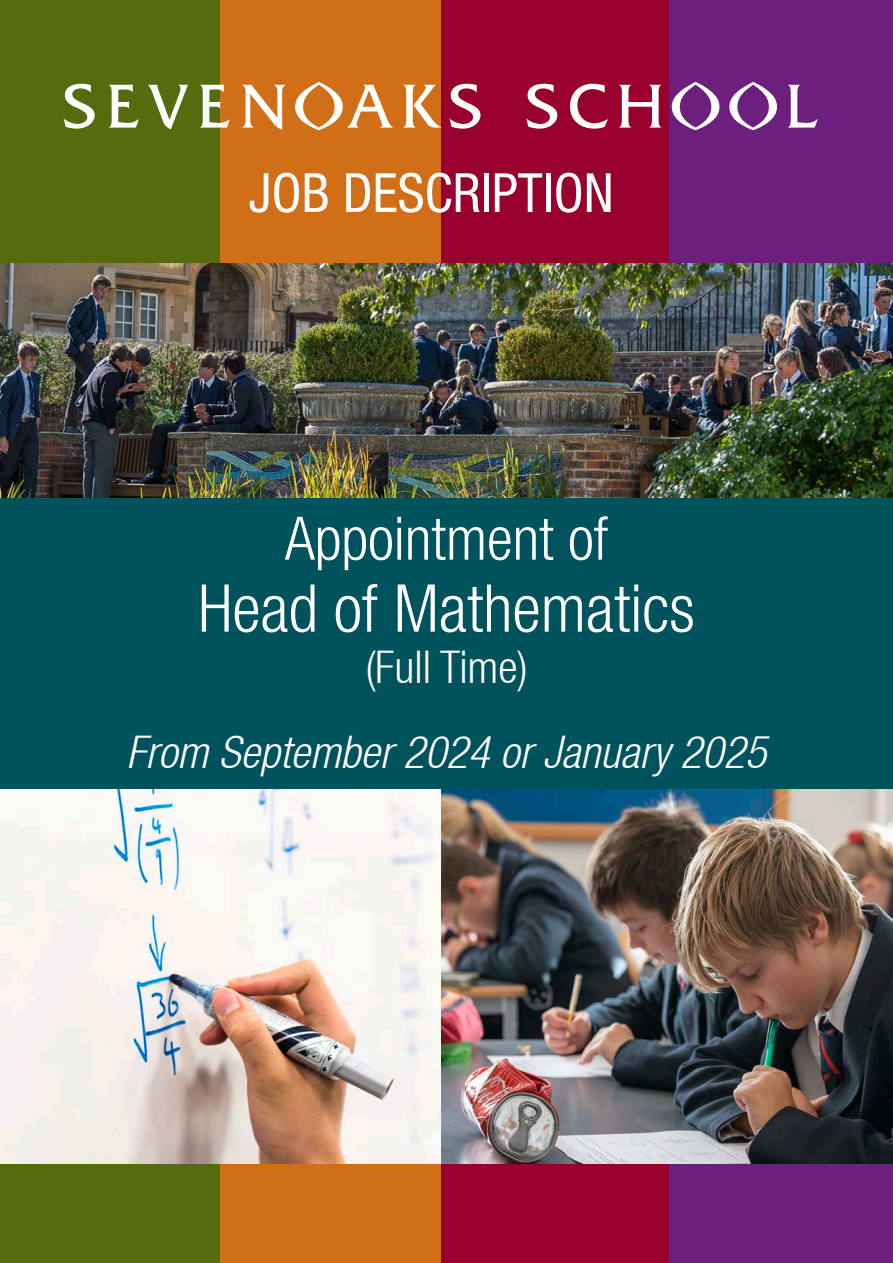
<style>
.page{position:relative;width:893px;height:1263px;background:#fff}
.page>*{position:absolute;margin:0;border:0;box-sizing:border-box;transform-origin:0 0}
.t1{font:300 condensed 66px "Helvetica Neue";color:#fff}
.t2{font:300 condensed 60px "Helvetica Neue";color:#fff}
.t3{font:condensed 54px "Helvetica Neue";color:#fff}
.t4{font:italic 300 condensed 45px "Helvetica Neue";color:#fff}
.t5{font:300 condensed 45px "Helvetica Neue";color:#fff}
</style>
<div class="page">
<div style="left:0;top:0;width:220px;height:1263px;background:#556b0e"></div>
<div style="left:220px;top:0;width:221px;height:1263px;background:#d06f18"></div>
<div style="left:441px;top:0;width:228px;height:1263px;background:#98012d"></div>
<div style="left:669px;top:0;width:224px;height:1263px;background:#6c1f7d"></div>
<img style="left:0;top:789px;width:893px;height:374px">
<svg style="left:64px;top:84px;width:31px;height:45px"></svg>
<svg style="left:109px;top:84px;width:30px;height:44px"></svg>
<svg style="left:148px;top:85px;width:40px;height:45px"></svg>
<svg style="left:200px;top:84px;width:30px;height:44px"></svg>
<svg style="left:242px;top:85px;width:43px;height:45px"></svg>
<svg style="left:403px;top:85px;width:39px;height:43px"></svg>
<svg style="left:450px;top:84px;width:30px;height:45px"></svg>
<svg style="left:526px;top:84px;width:31px;height:45px"></svg>
<svg style="left:570px;top:84px;width:38px;height:45px"></svg>
<svg style="left:619px;top:85px;width:42px;height:43px"></svg>
<svg style="left:788px;top:85px;width:30px;height:43px"></svg>
<svg style="left:295px;top:82px;width:98px;height:48px"></svg>
<svg style="left:672px;top:82px;width:47px;height:48px"></svg>
<svg style="left:729px;top:82px;width:48px;height:48px"></svg>
<img style="left:0;top:264px;width:893px;height:234px">
<div style="left:0;top:498px;width:893px;height:291px;background:#00525d"></div>
<p class="t3" style="left:249px;top:162px;width:367px">JOB DESCRIPTION</p>
<p class="t2" style="left:285px;top:504px;width:325px">Appointment of</p>
<p class="t1" style="left:198px;top:570px;width:498px">Head of Mathematics</p>
<p class="t5" style="left:365px;top:641px;width:164px">(Full Time)</p>
<p class="t4" style="left:126px;top:726px;width:642px">From September 2024 or January 2025</p>
</div>
